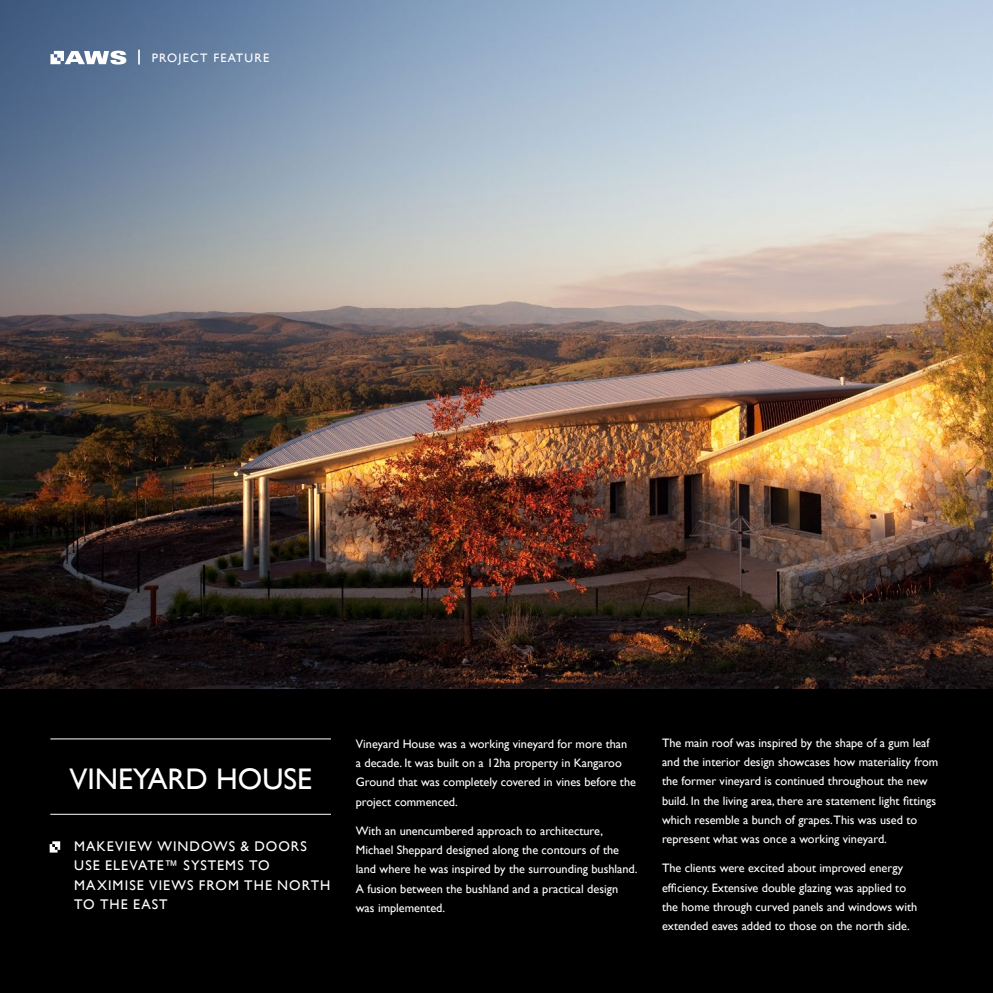
<style>
.page{position:relative;width:993px;height:993px;background:#fff}
.page>*{position:absolute;margin:0;border:0;box-sizing:border-box;transform-origin:0 0}
.t1{font:29.75px "Gill Sans";color:#fff}
.t2{font:14px/19.2px "Gill Sans";letter-spacing:.075em;color:#fff}
.t3{font:12.25px/19.2px "Gill Sans";color:#fff}
.t4{font:12.25px "Gill Sans";letter-spacing:.1em;color:#fff}
</style>
<div class="page">
<div style="left:0;top:0;width:992px;height:992px;background:#000"></div>
<img style="left:0;top:0;width:992px;height:688px">
<hr style="left:50px;top:738px;width:281px;height:1px;background:#fff">
<hr style="left:50px;top:813px;width:281px;height:1px;background:#fff">
<svg style="left:50px;top:841px;width:10px;height:11px"></svg>
<svg style="left:138px;top:50px;width:2px;height:14px"></svg>
<svg style="left:50px;top:51px;width:76px;height:13px"></svg>
<p class="t4" style="left:152px;top:51px;width:119px">PROJECT FEATURE</p>
<h1 class="t1" style="left:69px;top:761px;width:244px">VINEYARD HOUSE</h1>
<p class="t2" style="left:74px;top:836px;width:257px">MAKEVIEW WINDOWS &amp; DOORS<br>USE ELEVATE™ SYSTEMS TO<br>MAXIMISE VIEWS FROM THE NORTH<br>TO THE EAST</p>
<p class="t3" style="left:356px;top:734px;width:282px">Vineyard House was a working vineyard for more than<br>a decade. It was built on a 12ha property in Kangaroo Ground that was completely covered in vines before the project commenced.</p>
<p class="t3" style="left:356px;top:821px;width:283px">With an unencumbered approach to architecture, Michael Sheppard designed along the contours of the land where he was inspired by the surrounding bushland.<br>A fusion between the bushland and a practical design was implemented.</p>
<p class="t3" style="left:661px;top:733px;width:278px">The main roof was inspired by the shape of a gum leaf and the interior design showcases how materiality from the former vineyard is continued throughout the new build. In the living area, there are statement light fittings which resemble a bunch of grapes.This was used to represent what was once a working vineyard.</p>
<p class="t3" style="left:661px;top:858px;width:257px">The clients were excited about improved energy efficiency. Extensive double glazing was applied to the home through curved panels and windows with extended eaves added to those on the north side.</p>
</div>
